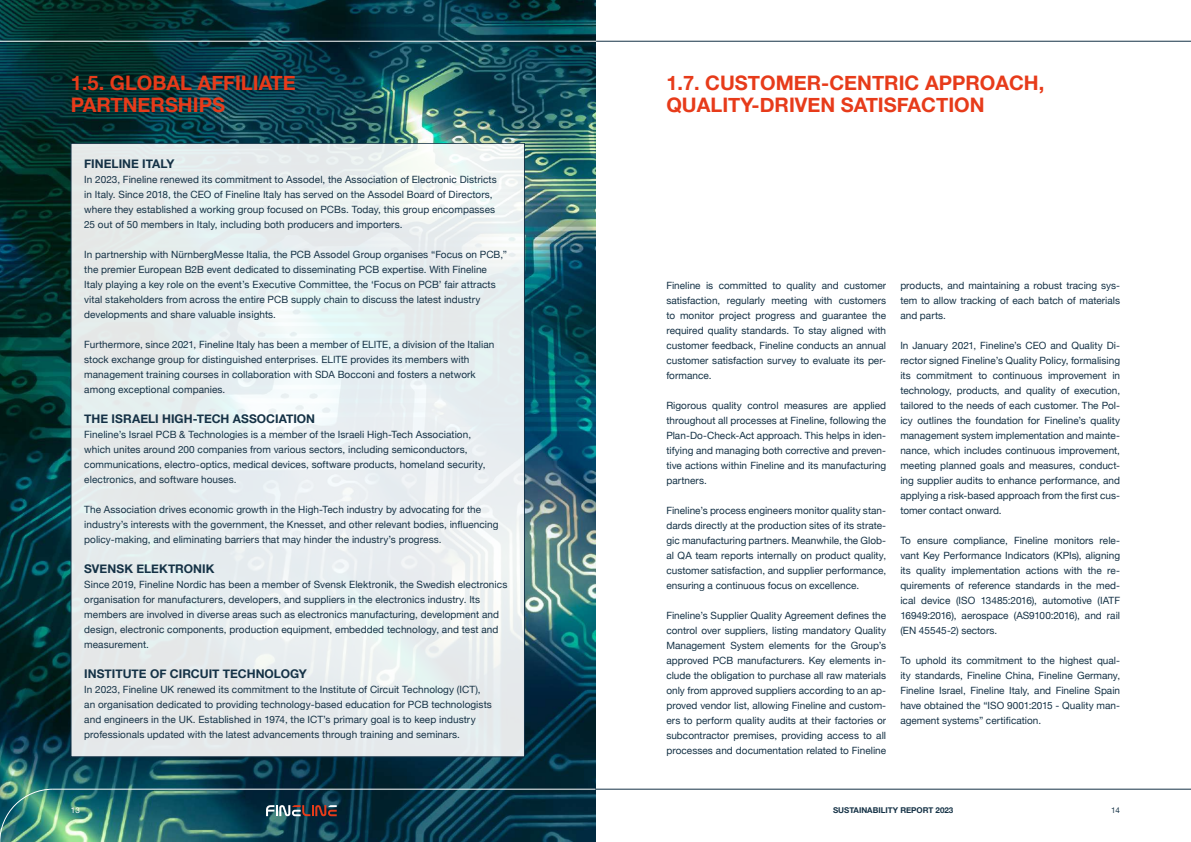
<style>
.page{position:relative;width:1191px;height:842px;background:#fff}
.page>*{position:absolute;margin:0;border:0;box-sizing:border-box;transform-origin:0 0}
.t1{font:700 20px/22px "Helvetica Neue";color:#e73b1a}
.t2{font:700 12px "Helvetica Neue";color:#153246}
.t3{font:10px/15px "Helvetica Neue";letter-spacing:.005em;color:#153246;text-align:justify}
.t4{font:700 8px "Helvetica Neue";color:#153246}
.t5{font:8px "Helvetica Neue";color:#153246}
.t6{font:8px "Helvetica Neue";color:#fff}
</style>
<div class="page">
<hr style="left:53px;top:789px;width:1138px;height:1px;background:#153246">
<img style="left:0;top:0;width:595px;height:842px">
<svg style="left:71px;top:143px;width:453px;height:614px;background:#e6ecee"></svg>
<hr style="left:595px;top:41px;width:596px;height:1px;background:#153246">
<hr style="left:0;top:41px;width:596px;height:1px;background:#fff">
<hr style="left:53px;top:789px;width:542px;height:1px;background:#fff">
<img style="left:0;top:789px;width:53px;height:53px">
<svg style="left:262px;top:805px;width:75px;height:11px"></svg>
<h1 class="t1" style="left:71px;top:73px;width:226px">1.5. GLOBAL AFFILIATE<br>PARTNERSHIPS</h1>
<h1 class="t1" style="left:666px;top:73px;width:379px">1.7. CUSTOMER-CENTRIC APPROACH,<br>QUALITY-DRIVEN SATISFACTION</h1>
<p class="t2" style="left:84px;top:155px;width:92px">FINELINE ITALY</p>
<p class="t3" style="left:84px;top:173px;width:414px;text-align:left">In 2023, Fineline renewed its commitment to Assodel, the Association of Electronic Districts in Italy. Since 2018, the CEO of Fineline Italy has served on the Assodel Board of Directors, where they established a working group focused on PCBs. Today, this group encompasses 25 out of 50 members in Italy, including both producers and importers.</p>
<p class="t3" style="left:84px;top:248px;width:424px;text-align:left">In partnership with NürnbergMesse Italia, the PCB Assodel Group organises “Focus on PCB,” the premier European B2B event dedicated to disseminating PCB expertise. With Fineline Italy playing a key role on the event’s Executive Committee, the ‘Focus on PCB’ fair attracts vital stakeholders from across the entire PCB supply chain to discuss the latest industry developments and share valuable insights.</p>
<p class="t3" style="left:84px;top:338px;width:412px;text-align:left">Furthermore, since 2021, Fineline Italy has been a member of ELITE, a division of the Italian stock exchange group for distinguished enterprises. ELITE provides its members with management training courses in collaboration with SDA Bocconi and fosters a network among exceptional companies.</p>
<p class="t2" style="left:84px;top:410px;width:232px">THE ISRAELI HIGH-TECH ASSOCIATION</p>
<p class="t3" style="left:84px;top:428px;width:403px;text-align:left">Fineline’s Israel PCB &amp; Technologies is a member of the Israeli High-Tech Association, which unites around 200 companies from various sectors, including semiconductors, communications, electro-optics, medical devices, software products, homeland security, electronics, and software houses.</p>
<p class="t3" style="left:84px;top:503px;width:416px;text-align:left">The Association drives economic growth in the High-Tech industry by advocating for the industry’s interests with the government, the Knesset, and other relevant bodies, influencing policy-making, and eliminating barriers that may hinder the industry’s progress.</p>
<p class="t2" style="left:84px;top:560px;width:132px">SVENSK ELEKTRONIK</p>
<p class="t3" style="left:84px;top:578px;width:424px;text-align:left">Since 2019, Fineline Nordic has been a member of Svensk Elektronik, the Swedish electronics organisation for manufacturers, developers, and suppliers in the electronics industry. Its members are involved in diverse areas such as electronics manufacturing, development and design, electronic components, production equipment, embedded technology, and test and measurement.</p>
<p class="t2" style="left:84px;top:665px;width:224px">INSTITUTE OF CIRCUIT TECHNOLOGY</p>
<p class="t3" style="left:84px;top:683px;width:409px;text-align:left">In 2023, Fineline UK renewed its commitment to the Institute of Circuit Technology (ICT), an organisation dedicated to providing technology-based education for PCB technologists and engineers in the UK. Established in 1974, the ICT’s primary goal is to keep industry professionals updated with the latest advancements through training and seminars.</p>
<p class="t6" style="left:71px;top:804px;width:10px">13</p>
<p class="t3" style="left:666px;top:278px;width:221px">Fineline is committed to quality and customer satisfaction, regularly meeting with customers to monitor project progress and guarantee the required quality standards. To stay aligned with customer feedback, Fineline conducts an annual customer satisfaction survey to evaluate its per&shy;formance.</p>
<p class="t3" style="left:666px;top:398px;width:221px">Rigorous quality control measures are applied throughout all processes at Fineline, following the Plan-Do-Check-Act approach. This helps in iden&shy;tifying and managing both corrective and preven&shy;tive actions within Fineline and its manufacturing partners.</p>
<p class="t3" style="left:666px;top:503px;width:221px">Fineline’s process engineers monitor quality stan&shy;dards directly at the production sites of its strate&shy;gic manufacturing partners. Meanwhile, the Glob&shy;al QA team reports internally on product quality, customer satisfaction, and supplier performance, ensuring a continuous focus on excellence.</p>
<p class="t3" style="left:666px;top:608px;width:221px">Fineline’s Supplier Quality Agreement defines the control over suppliers, listing mandatory Quality Management System elements for the Group’s approved PCB manufacturers. Key elements in&shy;clude the obligation to purchase all raw materials only from approved suppliers according to an ap&shy;proved vendor list, allowing Fineline and custom&shy;ers to perform quality audits at their factories or subcontractor premises, providing access to all processes and documentation related to Fineline</p>
<p class="t3" style="left:900px;top:278px;width:221px">products, and maintaining a robust tracing sys&shy;tem to allow tracking of each batch of materials and parts.</p>
<p class="t3" style="left:900px;top:338px;width:221px">In January 2021, Fineline’s CEO and Quality Di&shy;rector signed Fineline’s Quality Policy, formalising its commitment to continuous improvement in technology, products, and quality of execution, tailored to the needs of each customer. The Pol&shy;icy outlines the foundation for Fineline’s quality management system implementation and mainte&shy;nance, which includes continuous improvement, meeting planned goals and measures, conduct&shy;ing supplier audits to enhance performance, and applying a risk-based approach from the first cus&shy;tomer contact onward.</p>
<p class="t3" style="left:900px;top:533px;width:221px">To ensure compliance, Fineline monitors rele&shy;vant Key Performance Indicators (KPIs), aligning its quality implementation actions with the re&shy;quirements of reference standards in the med&shy;ical device (ISO 13485:2016), automotive (IATF 16949:2016), aerospace (AS9100:2016), and rail (EN 45545-2) sectors.</p>
<p class="t3" style="left:900px;top:653px;width:221px">To uphold its commitment to the highest qual&shy;ity standards, Fineline China, Fineline Germany, Fineline Israel, Fineline Italy, and Fineline Spain have obtained the “ISO 9001:2015 - Quality man&shy;agement systems” certification.</p>
<p class="t4" style="left:833px;top:804px;width:122px">SUSTAINABILITY REPORT 2023</p>
<p class="t5" style="left:1111px;top:804px;width:10px">14</p>
</div>
